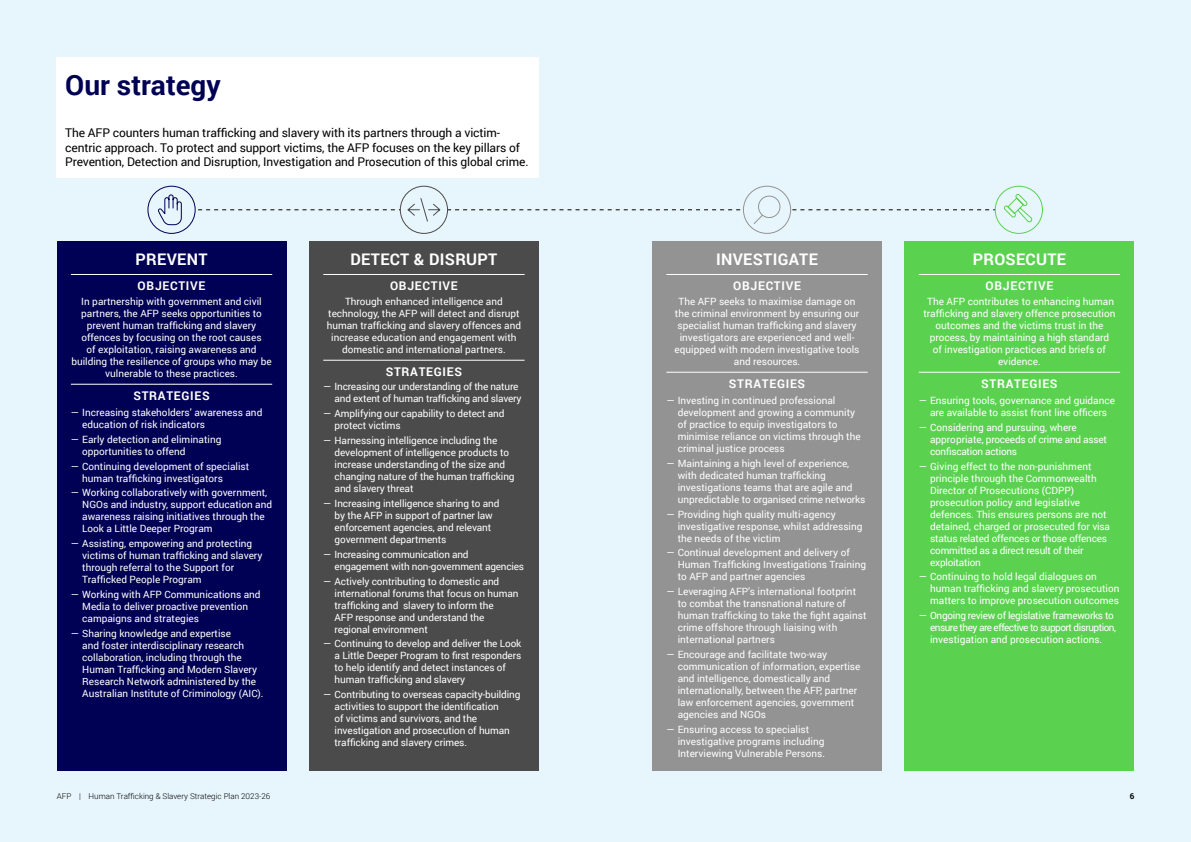
<style>
.page{position:relative;width:1191px;height:842px;background:#e7f6fd}
.page>*{position:absolute;margin:0;border:0;box-sizing:border-box;transform-origin:0 0}
.t1{font:700 28px "Roboto";color:#000054}
.t2{font:700 16px "Roboto";letter-spacing:.02em;color:#fff}
.t3{font:12px/14.4px "Roboto";letter-spacing:-.01em;color:#000}
.t4{font:700 12px "Roboto";letter-spacing:.06em;color:#fff}
.t5{font:10px/12px "Roboto";color:#fff}
.t6{font:10px/12px "Roboto";letter-spacing:-.02em;color:#fff}
.t7{font:10px/12px "Roboto";letter-spacing:-.03em;color:#fff}
.t8{font:300 8px "Roboto";color:#000}
.t9{font:700 8px "Roboto";color:#000}
</style>
<div class="page">
<div style="left:57px;top:57px;width:482px;height:120px;background:#fff"></div>
<div style="left:57px;top:242px;width:229px;height:529px;background:#000054"></div>
<hr style="left:71px;top:274px;width:201px;height:1px;background:#fff">
<hr style="left:71px;top:384px;width:201px;height:1px;background:#fff">
<div style="left:309px;top:242px;width:230px;height:529px;background:#4b4b4b"></div>
<hr style="left:323px;top:274px;width:201px;height:1px;background:#fff">
<hr style="left:323px;top:360px;width:201px;height:1px;background:#fff">
<div style="left:652px;top:242px;width:230px;height:529px;background:#939393"></div>
<hr style="left:666px;top:274px;width:201px;height:1px;background:#fff">
<hr style="left:666px;top:372px;width:201px;height:1px;background:#fff">
<div style="left:904px;top:242px;width:230px;height:529px;background:#5ad250"></div>
<hr style="left:918px;top:274px;width:202px;height:1px;background:#fff">
<hr style="left:918px;top:372px;width:202px;height:1px;background:#fff">
<div style="left:147px;top:186px;width:49px;height:48px;border:1px solid #000054;border-radius:50%"></div>
<div style="left:400px;top:186px;width:48px;height:48px;border:1px solid #4b4b4b;border-radius:50%"></div>
<div style="left:743px;top:186px;width:48px;height:48px;border:1px solid #939393;border-radius:50%"></div>
<div style="left:994px;top:186px;width:49px;height:48px;border:1px solid #5ad250;border-radius:50%"></div>
<svg style="left:158px;top:193px;width:875px;height:33px"></svg>
<h1 class="t1" style="left:65px;top:65px;width:157px">Our strategy</h1>
<p class="t3" style="left:65px;top:125px;width:465px">The AFP counters human trafficking and slavery with its partners through a victim&shy;centric approach. To protect and support victims, the AFP focuses on the key pillars of<br>Prevention, Detection and Disruption, Investigation and Prosecution of this global crime.</p>
<h2 class="t2" style="left:136px;top:248px;width:73px">PREVENT</h2>
<p class="t4" style="left:138px;top:277px;width:69px">OBJECTIVE</p>
<p class="t5" style="left:71px;top:295px;width:202px;text-align:center">In partnership with government and civil partners, the AFP seeks opportunities to prevent human trafficking and slavery offences by focusing on the root causes<br>of exploitation, raising awareness and building the resilience of groups who may be vulnerable to these practices.</p>
<p class="t4" style="left:133px;top:387px;width:78px">STRATEGIES</p>
<p class="t5" style="left:82px;top:406px;width:182px;text-indent:-11px">— Increasing stakeholders’ awareness and education of risk indicators</p>
<p class="t5" style="left:82px;top:433px;width:141px;text-indent:-11px">— Early detection and eliminating opportunities to offend</p>
<p class="t5" style="left:82px;top:460px;width:168px;text-indent:-11px">— Continuing development of specialist human trafficking investigators</p>
<p class="t5" style="left:82px;top:486px;width:191px;text-indent:-11px">— Working collaboratively with government, NGOs and industry, support education and awareness raising initiatives through the Look a Little Deeper Program</p>
<p class="t5" style="left:82px;top:537px;width:182px;text-indent:-11px">— Assisting, empowering and protecting victims of human trafficking and slavery through referral to the Support for Trafficked People Program</p>
<p class="t5" style="left:82px;top:588px;width:180px;text-indent:-11px">— Working with AFP Communications and<br>Media to deliver proactive prevention campaigns and strategies</p>
<p class="t5" style="left:82px;top:627px;width:183px;text-indent:-11px">— Sharing knowledge and expertise<br>and foster interdisciplinary research collaboration, including through the Human Trafficking and Modern Slavery Research Network administered by the Australian Institute of Criminology (AIC).</p>
<h2 class="t2" style="left:350px;top:248px;width:148px">DETECT &amp; DISRUPT</h2>
<p class="t4" style="left:390px;top:277px;width:69px">OBJECTIVE</p>
<p class="t5" style="left:327px;top:295px;width:196px;text-align:center">Through enhanced intelligence and technology, the AFP will detect and disrupt human trafficking and slavery offences and increase education and engagement with domestic and international partners.</p>
<p class="t4" style="left:386px;top:363px;width:78px">STRATEGIES</p>
<p class="t6" style="left:334px;top:380px;width:188px;text-indent:-11px">— Increasing our understanding of the nature and extent of human trafficking and slavery</p>
<p class="t5" style="left:334px;top:407px;width:171px;text-indent:-11px">— Amplifying our capability to detect and protect victims</p>
<p class="t5" style="left:334px;top:434px;width:181px;text-indent:-11px">— Harnessing intelligence including the development of intelligence products to increase understanding of the size and changing nature of the human trafficking and slavery threat</p>
<p class="t5" style="left:334px;top:497px;width:166px;text-indent:-11px">— Increasing intelligence sharing to and by the AFP in support of partner law enforcement agencies, and relevant government departments</p>
<p class="t6" style="left:334px;top:548px;width:191px;text-indent:-11px">— Increasing communication and engagement with non-government agencies</p>
<p class="t5" style="left:334px;top:575px;width:185px;text-indent:-11px">— Actively contributing to domestic and international forums that focus on human trafficking and slavery to inform the<br>AFP response and understand the regional environment</p>
<p class="t5" style="left:334px;top:637px;width:188px;text-indent:-11px">— Continuing to develop and deliver the Look a Little Deeper Program to first responders to help identify and detect instances of human trafficking and slavery</p>
<p class="t5" style="left:334px;top:688px;width:187px;text-indent:-11px">— Contributing to overseas capacity-building activities to support the identification<br>of victims and survivors, and the investigation and prosecution of human trafficking and slavery crimes.</p>
<h2 class="t2" style="left:716px;top:248px;width:103px">INVESTIGATE</h2>
<p class="t4" style="left:733px;top:277px;width:69px">OBJECTIVE</p>
<p class="t5" style="left:674px;top:295px;width:186px;text-align:center">The AFP seeks to maximise damage on the criminal environment by ensuring our specialist human trafficking and slavery investigators are experienced and well&shy;equipped with modern investigative tools and resources.</p>
<p class="t4" style="left:729px;top:375px;width:78px">STRATEGIES</p>
<p class="t5" style="left:677px;top:394px;width:184px;text-indent:-11px">— Investing in continued professional development and growing a community of practice to equip investigators to minimise reliance on victims through the criminal justice process</p>
<p class="t5" style="left:677px;top:457px;width:189px;text-indent:-11px">— Maintaining a high level of experience, with dedicated human trafficking investigations teams that are agile and unpredictable to organised crime networks</p>
<p class="t5" style="left:677px;top:508px;width:186px;text-indent:-11px">— Providing high quality multi-agency investigative response, whilst addressing the needs of the victim</p>
<p class="t5" style="left:677px;top:546px;width:190px;text-indent:-11px">— Continual development and delivery of<br>Human Trafficking Investigations Training to AFP and partner agencies</p>
<p class="t5" style="left:677px;top:585px;width:190px;text-indent:-11px">— Leveraging AFP’s international footprint to combat the transnational nature of human trafficking to take the fight against crime offshore through liaising with international partners</p>
<p class="t5" style="left:677px;top:648px;width:184px;text-indent:-11px">— Encourage and facilitate two-way communication of information, expertise and intelligence, domestically and internationally, between the AFP, partner law enforcement agencies, government agencies and NGOs</p>
<p class="t5" style="left:677px;top:723px;width:149px;text-indent:-11px">— Ensuring access to specialist investigative programs including<br>Interviewing Vulnerable Persons.</p>
<h2 class="t2" style="left:972px;top:248px;width:95px">PROSECUTE</h2>
<p class="t4" style="left:985px;top:277px;width:69px">OBJECTIVE</p>
<p class="t5" style="left:923px;top:295px;width:194px;text-align:center">The AFP contributes to enhancing human trafficking and slavery offence prosecution outcomes and the victims trust in the process, by maintaining a high standard<br>of investigation practices and briefs of evidence.</p>
<p class="t4" style="left:981px;top:375px;width:78px">STRATEGIES</p>
<p class="t5" style="left:918px;top:394px;width:198px;text-align:center">— Ensuring tools, governance and guidance are available to assist front line officers</p>
<p class="t5" style="left:930px;top:421px;width:178px;text-indent:-11px">— Considering and pursuing, where appropriate, proceeds of crime and asset confiscation actions</p>
<p class="t5" style="left:930px;top:460px;width:181px;text-indent:-11px">— Giving effect to the non-punishment principle through the Commonwealth Director of Prosecutions (CDPP) prosecution policy and legislative defences. This ensures persons are not detained, charged or prosecuted for visa status related offences or those offences committed as a direct result of their exploitation</p>
<p class="t5" style="left:930px;top:570px;width:191px;text-indent:-11px">— Continuing to hold legal dialogues on human trafficking and slavery prosecution matters to improve prosecution outcomes</p>
<p class="t7" style="left:930px;top:609px;width:187px;text-indent:-11px">— Ongoing review of legislative frameworks to ensure they are effective to support disruption, investigation and prosecution actions.</p>
<p class="t8" style="left:57px;top:791px;width:215px">AFP | Human Trafficking &amp; Slavery Strategic Plan 2023-26</p>
<p class="t9" style="left:1129px;top:791px;width:6px">6</p>
</div>
